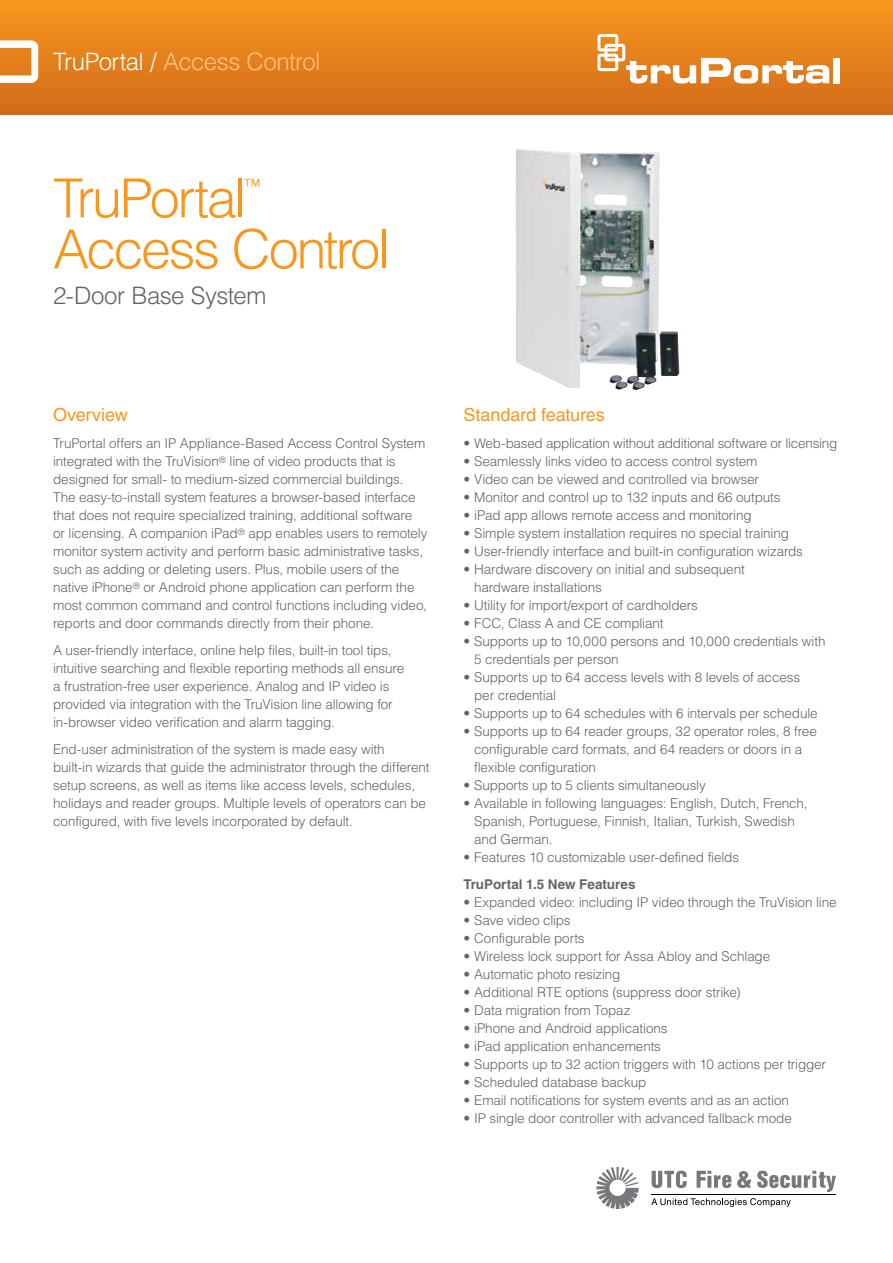
<style>
.page{position:relative;width:893px;height:1263px;background:#fff}
.page>*{position:absolute;margin:0;border:0;box-sizing:border-box;transform-origin:0 0}
.t1{font:300 54px "Helvetica LT Std";letter-spacing:-.05em;color:#f8971d}
.t2{font:300 24px "Helvetica LT Std";letter-spacing:-.02em;color:#fdc380}
.t3{font:300 24px "Helvetica LT Std";letter-spacing:-.02em;color:#636466}
.t4{font:18px "Helvetica LT Std";letter-spacing:-.005em;color:#f8971d}
.t5{font:300 18px "Helvetica LT Std";color:#f8971d}
.t6{font:300 13.5px/18px "Helvetica LT Std";letter-spacing:-.01em;color:#636466}
.t7{font:700 13.5px "Helvetica LT Std";color:#636466}
.s1{color:#fff}
</style>
<div class="page">
<div style="left:0;top:0;width:893px;height:115px;background:linear-gradient(to bottom,#f7981d,#d16b1b)"></div>
<svg style="left:0;top:40px;width:38px;height:43px"></svg>
<svg style="left:597px;top:34px;width:232px;height:50px"></svg>
<div style="left:833px;top:58px;width:7px;height:25px;background:#fff"></div>
<img style="left:516px;top:149px;width:163px;height:241px">
<hr style="left:652px;top:1195px;width:184px;height:1px;background:#000">
<svg style="left:651px;top:1198px;width:140px;height:9px"></svg>
<svg style="left:596px;top:1167px;width:43px;height:42px"></svg>
<svg style="left:652px;top:1171px;width:35px;height:17px"></svg>
<svg style="left:697px;top:1171px;width:34px;height:17px"></svg>
<svg style="left:737px;top:1171px;width:14px;height:17px"></svg>
<svg style="left:757px;top:1170px;width:79px;height:22px"></svg>
<h2 class="t2" style="left:53px;top:47px;width:269px"><span class="s1">TruPortal /</span> Access Control</h2>
<h1 class="t1" style="left:53px;top:164px;width:194px">TruPortal</h1>
<h3 class="t5" style="left:244px;top:174px;width:18px">™</h3>
<h1 class="t1" style="left:53px;top:215px;width:338px">Access Control</h1>
<h2 class="t3" style="left:53px;top:281px;width:215px">2-Door Base System</h2>
<h3 class="t4" style="left:53px;top:404px;width:76px">Overview</h3>
<p class="t6" style="left:53px;top:434px;width:376px">TruPortal offers an IP Appliance-Based Access Control System integrated with the TruVision<sup>®</sup> line of video products that is designed for small- to medium-sized commercial buildings.<br>The easy-to-install system features a browser-based interface that does not require specialized training, additional software or licensing. A companion iPad<sup>®</sup> app enables users to remotely monitor system activity and perform basic administrative tasks, such as adding or deleting users. Plus, mobile users of the native iPhone<sup>®</sup> or Android phone application can perform the most common command and control functions including video, reports and door commands directly from their phone.</p>
<p class="t6" style="left:53px;top:641px;width:353px">A user-friendly interface, online help files, built-in tool tips, intuitive searching and flexible reporting methods all ensure a frustration-free user experience. Analog and IP video is provided via integration with the TruVision line allowing for in‑browser video verification and alarm tagging.</p>
<p class="t6" style="left:53px;top:740px;width:378px">End-user administration of the system is made easy with<br>built‑in wizards that guide the administrator through the different setup screens, as well as items like access levels, schedules, holidays and reader groups. Multiple levels of operators can be configured, with five levels incorporated by default.</p>
<h3 class="t4" style="left:463px;top:404px;width:143px">Standard features</h3>
<p class="t6" style="left:463px;top:434px;width:375px">• Web-based application without additional software or licensing</p>
<p class="t6" style="left:463px;top:452px;width:295px">• Seamlessly links video to access control system</p>
<p class="t6" style="left:463px;top:470px;width:297px">• Video can be viewed and controlled via browser</p>
<p class="t6" style="left:463px;top:488px;width:318px">• Monitor and control up to 132 inputs and 66 outputs</p>
<p class="t6" style="left:463px;top:506px;width:290px">• iPad app allows remote access and monitoring</p>
<p class="t6" style="left:463px;top:524px;width:327px">• Simple system installation requires no special training</p>
<p class="t6" style="left:463px;top:542px;width:341px">• User-friendly interface and built-in configuration wizards</p>
<p class="t6" style="left:474px;top:560px;width:272px;text-indent:-11px">• Hardware discovery on initial and subsequent hardware installations</p>
<p class="t6" style="left:463px;top:596px;width:236px">• Utility for import/export of cardholders</p>
<p class="t6" style="left:463px;top:614px;width:201px">• FCC, Class A and CE compliant</p>
<p class="t6" style="left:474px;top:632px;width:353px;text-indent:-11px">• Supports up to 10,000 persons and 10,000 credentials with<br>5 credentials per person</p>
<p class="t6" style="left:474px;top:668px;width:328px;text-indent:-11px">• Supports up to 64 access levels with 8 levels of access per credential</p>
<p class="t6" style="left:463px;top:704px;width:356px">• Supports up to 64 schedules with 6 intervals per schedule</p>
<p class="t6" style="left:474px;top:722px;width:344px;text-indent:-11px">• Supports up to 64 reader groups, 32 operator roles, 8 free configurable card formats, and 64 readers or doors in a flexible configuration</p>
<p class="t6" style="left:463px;top:776px;width:244px">• Supports up to 5 clients simultaneously</p>
<p class="t6" style="left:474px;top:794px;width:335px;text-indent:-11px">• Available in following languages: English, Dutch, French,<br>Spanish, Portuguese, Finnish, Italian, Turkish, Swedish and German.</p>
<p class="t6" style="left:463px;top:848px;width:277px">• Features 10 customizable user-defined fields</p>
<p class="t7" style="left:463px;top:876px;width:174px">TruPortal 1.5 New Features</p>
<p class="t6" style="left:463px;top:893px;width:375px">• Expanded video: including IP video through the TruVision line</p>
<p class="t6" style="left:463px;top:911px;width:109px">• Save video clips</p>
<p class="t6" style="left:463px;top:929px;width:123px">• Configurable ports</p>
<p class="t6" style="left:463px;top:947px;width:308px">• Wireless lock support for Assa Abloy and Schlage</p>
<p class="t6" style="left:463px;top:965px;width:158px">• Automatic photo resizing</p>
<p class="t6" style="left:463px;top:983px;width:279px">• Additional RTE options (suppress door strike)</p>
<p class="t6" style="left:463px;top:1001px;width:169px">• Data migration from Topaz</p>
<p class="t6" style="left:463px;top:1019px;width:206px">• iPhone and Android applications</p>
<p class="t6" style="left:463px;top:1037px;width:199px">• iPad application enhancements</p>
<p class="t6" style="left:463px;top:1055px;width:364px">• Supports up to 32 action triggers with 10 actions per trigger</p>
<p class="t6" style="left:463px;top:1073px;width:184px">• Scheduled database backup</p>
<p class="t6" style="left:463px;top:1091px;width:327px">• Email notifications for system events and as an action</p>
<p class="t6" style="left:463px;top:1109px;width:330px">• IP single door controller with advanced fallback mode</p>
</div>
